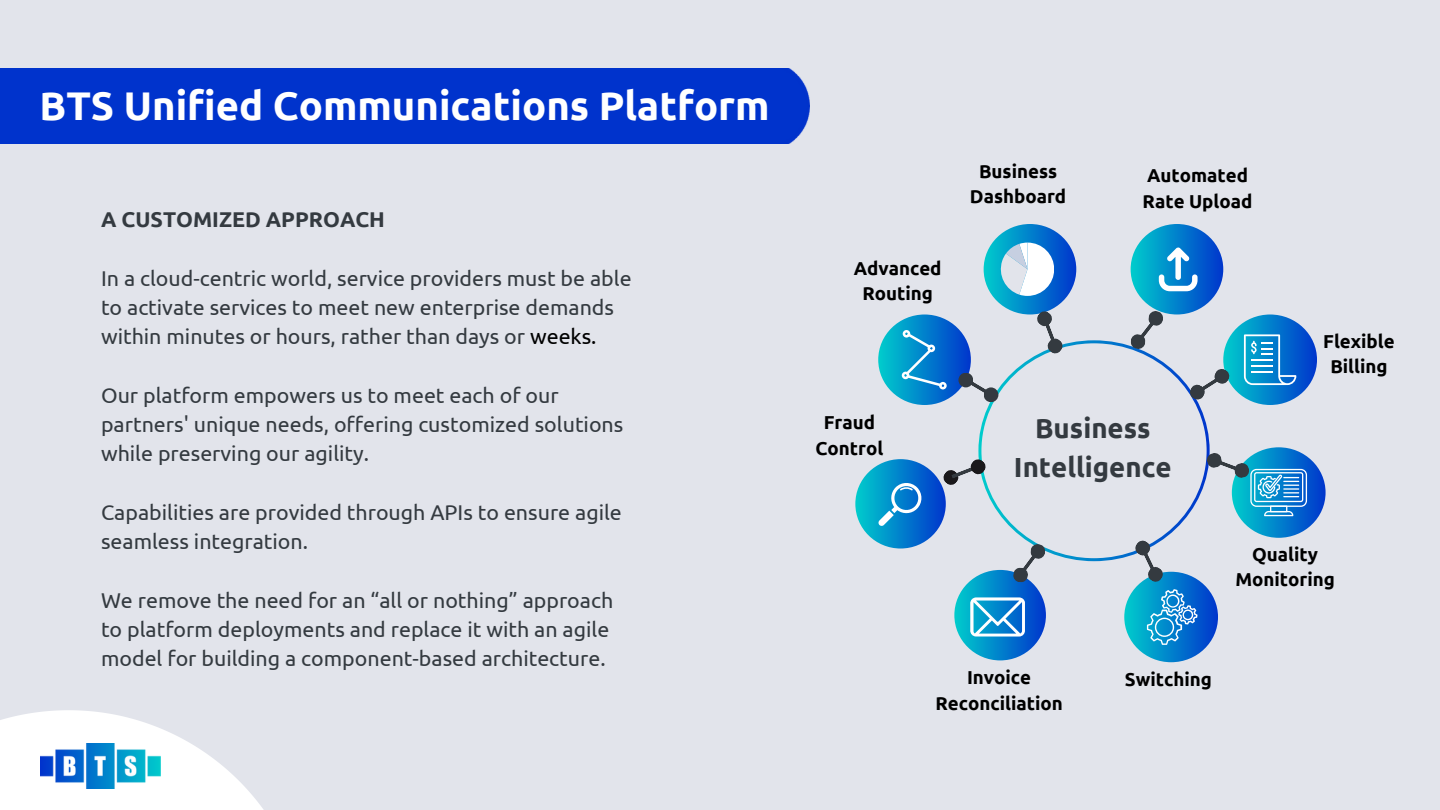
<style>
.page{position:relative;width:1440px;height:810px;background:#e2e4eb}
.page>*{position:absolute;margin:0;border:0;box-sizing:border-box;transform-origin:0 0}
.t1{font:700 40px "Ubuntu";color:#fff}
.t2{font:700 27.6px/38.2px "Ubuntu";color:#343a40;text-align:center}
.t3{font:21.4px/29.2px "Ubuntu";color:#343a40}
.t4{font:700 21.4px "Ubuntu";color:#343a40}
.t5{font:700 18.7px/25.5px "Ubuntu";color:#000;text-align:center}
.s1{color:#000}
</style>
<div class="page">
<svg style="left:978px;top:340px;width:231px;height:221px"></svg>
<div style="left:0;top:68px;width:809px;height:75px;background:#03c"></div>
<svg style="left:0;top:710px;width:264px;height:100px;fill:#fff"></svg>
<div style="left:0;top:81px;width:745px;height:56px;background:#03c"></div>
<img style="left:40px;top:743px;width:120px;height:46px">
<svg style="left:855px;top:459px;width:91px;height:90px;background:#0483cc"></svg>
<svg style="left:878px;top:481px;width:45px;height:45px;background:#339ad6"></svg>
<svg style="left:954px;top:570px;width:92px;height:90px;background:#0381cc"></svg>
<svg style="left:970px;top:597px;width:55px;height:39px;background:#5eb2de"></svg>
<div style="left:1124px;top:572px;width:94px;height:90px;background:linear-gradient(to right,#03cdcc,#0038cc);border-radius:50%"></div>
<svg style="left:1147px;top:589px;width:50px;height:56px;background:#3499d6"></svg>
<svg style="left:1232px;top:447px;width:94px;height:91px;background:#076ecd"></svg>
<svg style="left:1223px;top:315px;width:94px;height:90px;background:#0280cc"></svg>
<div style="left:1131px;top:224px;width:92px;height:91px;background:linear-gradient(to right,#01cbcc,#0239cc);border-radius:50%"></div>
<div style="left:984px;top:224px;width:92px;height:91px;background:linear-gradient(to right,#04cccd,#0139cc);border-radius:50%"></div>
<div style="left:878px;top:315px;width:93px;height:90px;background:linear-gradient(to right,#02cdcd,#0137cb);border-radius:50%"></div>
<svg style="left:902px;top:330px;width:45px;height:59px;background:#2391d3"></svg>
<svg style="left:998px;top:243px;width:56px;height:53px"></svg>
<svg style="left:1244px;top:334px;width:52px;height:51px;background:#399bd7"></svg>
<svg style="left:1159px;top:247px;width:39px;height:44px;background:#53a8dc"></svg>
<div style="left:958px;top:373px;width:15px;height:14px;background:#343a40;border-radius:50%"></div>
<svg style="left:966px;top:379px;width:26px;height:17px"></svg>
<div style="left:984px;top:387px;width:14px;height:15px;background:#343a40;border-radius:50%"></div>
<svg style="left:1036px;top:310px;width:27px;height:44px"></svg>
<svg style="left:1130px;top:311px;width:34px;height:38px"></svg>
<svg style="left:1189px;top:368px;width:41px;height:33px"></svg>
<svg style="left:1206px;top:452px;width:101px;height:64px"></svg>
<svg style="left:1134px;top:540px;width:30px;height:43px"></svg>
<svg style="left:1013px;top:544px;width:33px;height:39px"></svg>
<svg style="left:943px;top:458px;width:43px;height:28px"></svg>
<p class="t1" style="left:40px;top:83px;width:732px">BTS Unified Communications Platform</p>
<h3 class="t4" style="left:101px;top:207px;width:285px">A CUSTOMIZED APPROACH</h3>
<h4 class="t3" style="left:101px;top:263px;width:532px">In a cloud-centric world, service providers must be able to activate services to meet new enterprise demands within minutes or hours, rather than days or <span class="s1">weeks.</span></h4>
<h4 class="t3" style="left:101px;top:380px;width:524px">Our platform empowers us to meet each of our partners' unique needs, offering customized solutions while preserving our agility.</h4>
<h4 class="t3" style="left:101px;top:497px;width:522px">Capabilities are provided through APIs to ensure agile seamless integration.</h4>
<h4 class="t3" style="left:101px;top:585px;width:514px">We remove the need for an “all or nothing” approach to platform deployments and replace it with an agile model for building a component-based architecture.</h4>
<p class="t5" style="left:854px;top:255px;width:89px">Advanced</p>
<p class="t5" style="left:862px;top:281px;width:72px">Routing</p>
<p class="t5" style="left:816px;top:410px;width:69px">Fraud<br>Control</p>
<p class="t5" style="left:979px;top:158px;width:80px">Business</p>
<p class="t5" style="left:970px;top:184px;width:98px">Dashboard</p>
<p class="t5" style="left:1147px;top:163px;width:103px">Automated</p>
<h2 class="t5" style="left:1143px;top:188px;width:111px">Rate Upload</h2>
<p class="t2" style="left:1014px;top:409px;width:159px">Business<br>Intelligence</p>
<p class="t5" style="left:1323px;top:328px;width:73px">Flexible<br>Billing</p>
<p class="t5" style="left:1252px;top:541px;width:67px">Quality</p>
<p class="t5" style="left:1235px;top:566px;width:101px">Monitoring</p>
<p class="t5" style="left:967px;top:664px;width:66px">Invoice</p>
<p class="t5" style="left:935px;top:690px;width:129px">Reconciliation</p>
<p class="t5" style="left:1125px;top:666px;width:89px">Switching</p>
</div>
